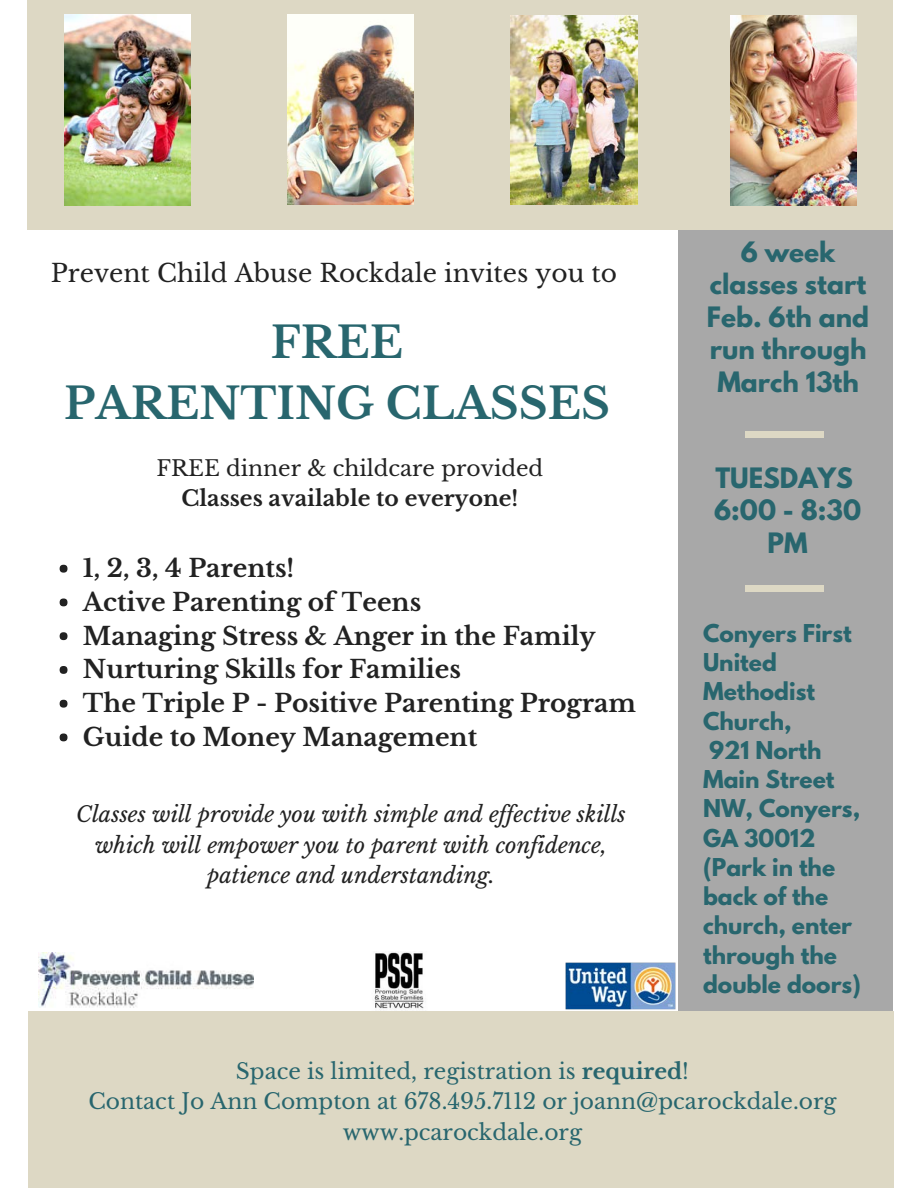
<style>
.page{position:relative;width:918px;height:1188px;background:#fff}
.page>*{position:absolute;margin:0;border:0;box-sizing:border-box;transform-origin:0 0}
.t1{font:700 43.65px/60.8px "Libre Baskerville";color:#28666e;text-align:center}
.t2{font:700 24.9px/33.8px "Libre Baskerville";color:#222}
.t3{font:700 24.9px/32.7px "League Spartan";color:#28666e;text-align:center}
.t4{font:24.9px "Libre Baskerville";color:#222}
.t5{font:700 21.75px/29.2px "League Spartan";color:#28666e}
.t6{font:italic 21.75px/30.3px "Libre Baskerville";color:#222;text-align:center}
.t7{font:21.75px/30.3px "Libre Baskerville";color:#28666e;text-align:center}
.t8{font:21.75px "Libre Baskerville";color:#222}
.t9{font:700 21.75px "Libre Baskerville";color:#222}
.s1{font-weight:700}
</style>
<div class="page">
<div style="left:678px;top:227px;width:215px;height:953px;background:#a8a8a8"></div>
<div style="left:745px;top:431px;width:78px;height:7px;background:#ddd8c4"></div>
<div style="left:745px;top:585px;width:78px;height:7px;background:#ddd8c4"></div>
<div style="left:28px;top:1011px;width:865px;height:177px;background:#ddd8c4"></div>
<div style="left:27px;top:0;width:865px;height:229px;background:#ddd8c4"></div>
<img style="left:64px;top:15px;width:126px;height:191px">
<img style="left:288px;top:15px;width:126px;height:190px">
<img style="left:511px;top:16px;width:127px;height:189px">
<img style="left:730px;top:16px;width:126px;height:190px">
<div style="left:60px;top:565px;width:7px;height:8px;background:#222;border-radius:50%"></div>
<div style="left:60px;top:599px;width:7px;height:7px;background:#222;border-radius:50%"></div>
<div style="left:60px;top:632px;width:7px;height:8px;background:#222;border-radius:50%"></div>
<div style="left:60px;top:666px;width:7px;height:8px;background:#222;border-radius:50%"></div>
<div style="left:60px;top:700px;width:7px;height:8px;background:#222;border-radius:50%"></div>
<div style="left:60px;top:734px;width:7px;height:7px;background:#222;border-radius:50%"></div>
<img style="left:38px;top:953px;width:215px;height:55px">
<img style="left:565px;top:962px;width:111px;height:48px">
<img style="left:374px;top:952px;width:50px;height:58px">
<p class="t4" style="left:51px;top:258px;width:568px">Prevent Child Abuse Rockdale invites you to</p>
<h1 class="t1" style="left:64px;top:312px;width:547px">FREE<br>PARENTING CLASSES</h1>
<p class="t8" style="left:157px;top:455px;width:388px">FREE dinner &amp; childcare provided</p>
<p class="t9" style="left:182px;top:485px;width:338px">Classes available to everyone!</p>
<p class="t2" style="left:83px;top:552px;width:554px">1, 2, 3, 4 Parents!<br>Active Parenting of Teens<br>Managing Stress &amp; Anger in the Family<br>Nurturing Skills for Families<br>The Triple P - Positive Parenting Program<br>Guide to Money Management</p>
<p class="t6" style="left:76px;top:800px;width:551px">Classes will provide you with simple and effective skills which will empower you to parent with confidence, patience and understanding.</p>
<p class="t3" style="left:707px;top:238px;width:164px">6 week classes start<br>Feb. 6th and run through<br>March 13th</p>
<p class="t3" style="left:714px;top:465px;width:149px">TUESDAYS<br>6:00 - 8:30<br>PM</p>
<p class="t5" style="left:703px;top:621px;width:159px">Conyers First<br>United<br>Methodist<br>Church,<br>921 North<br>Main Street<br>NW, Conyers,<br>GA 30012 (Park in the back of the church, enter through the double doors)</p>
<p class="t7" style="left:88px;top:1056px;width:750px">Space is limited, registration is <span class="s1">required</span>!<br>Contact Jo Ann Compton at 678.495.7112 or joann@pcarockdale.org www.pcarockdale.org</p>
</div>
